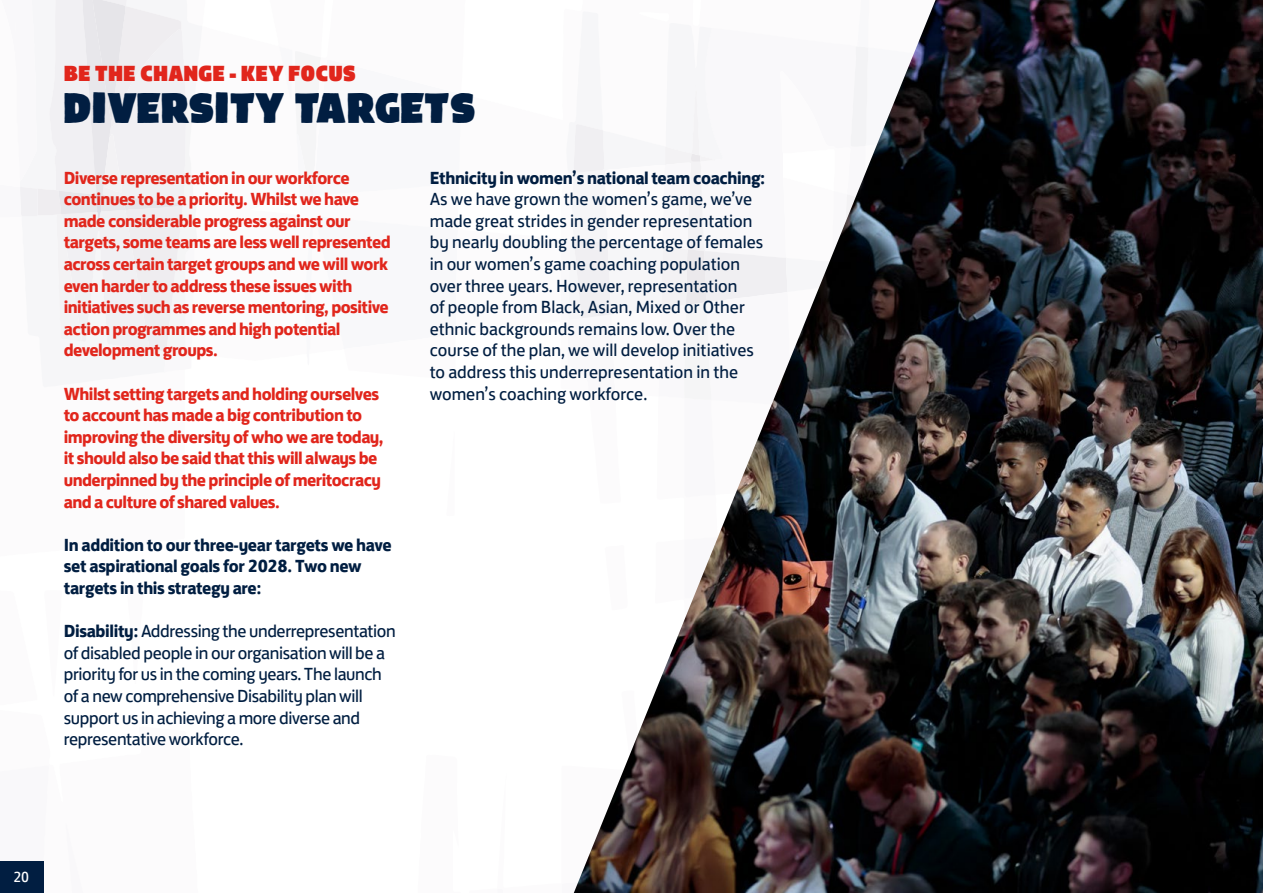
<style>
.page{position:relative;width:1263px;height:893px;background:#fff}
.page>*{position:absolute;margin:0;border:0;box-sizing:border-box;transform-origin:0 0}
.t1{font:37.5px "FA Brush";color:#011e41}
.t2{font:22.5px "FS Jack Poster";color:#e1261c}
.t3{font:700 18px/21.6px "FS Jack";letter-spacing:-.03em;color:#e1261c}
.t4{font:18px/21.6px "FS Jack";color:#011e41}
.t5{font:18px/21.6px "FS Jack";letter-spacing:-.02em;color:#011e41}
.t6{font:700 18px/21.6px "FS Jack";letter-spacing:-.02em;color:#011e41}
.t7{font:15px "FS Jack";color:#fff}
.s1{font-weight:700}
</style>
<div class="page">
<svg style="left:20px;top:0;width:554px;height:893px"></svg>
<div style="left:0;top:861px;width:43px;height:32px;background:#011e41"></div>
<img style="left:574px;top:0;width:689px;height:893px">
<p class="t2" style="left:64px;top:53px;width:294px">BE THE CHANGE - KEY FOCUS</p>
<h1 class="t1" style="left:64px;top:92px;width:414px">DIVERSITY TARGETS</h1>
<p class="t3" style="left:64px;top:165px;width:328px">Diverse representation in our workforce continues to be a priority. Whilst we have made considerable progress against our targets, some teams are less well represented across certain target groups and we will work even harder to address these issues with initiatives such as reverse mentoring, positive action programmes and high potential development groups.</p>
<p class="t3" style="left:64px;top:381px;width:321px">Whilst setting targets and holding ourselves to account has made a big contribution to improving the diversity of who we are today, it should also be said that this will always be underpinned by the principle of meritocracy and a culture of shared values.</p>
<p class="t6" style="left:64px;top:533px;width:329px">In addition to our three-year targets we have set aspirational goals for 2028. Two new targets in this strategy are:</p>
<p class="t5" style="left:64px;top:619px;width:333px"><span class="s1">Disability:</span> Addressing the underrepresentation of disabled people in our organisation will be a priority for us in the coming years. The launch of a new comprehensive Disability plan will support us in achieving a more diverse and representative workforce.</p>
<p class="t6" style="left:430px;top:165px;width:337px">Ethnicity in women’s national team coaching:</p>
<p class="t4" style="left:430px;top:187px;width:335px">As we have grown the women’s game, we’ve made great strides in gender representation by nearly doubling the percentage of females in our women’s game coaching population over three years. However, representation<br>of people from Black, Asian, Mixed or Other ethnic backgrounds remains low. Over the course of the plan, we will develop initiatives to address this underrepresentation in the women’s coaching workforce.</p>
<p class="t7" style="left:13px;top:865px;width:17px">20</p>
</div>
